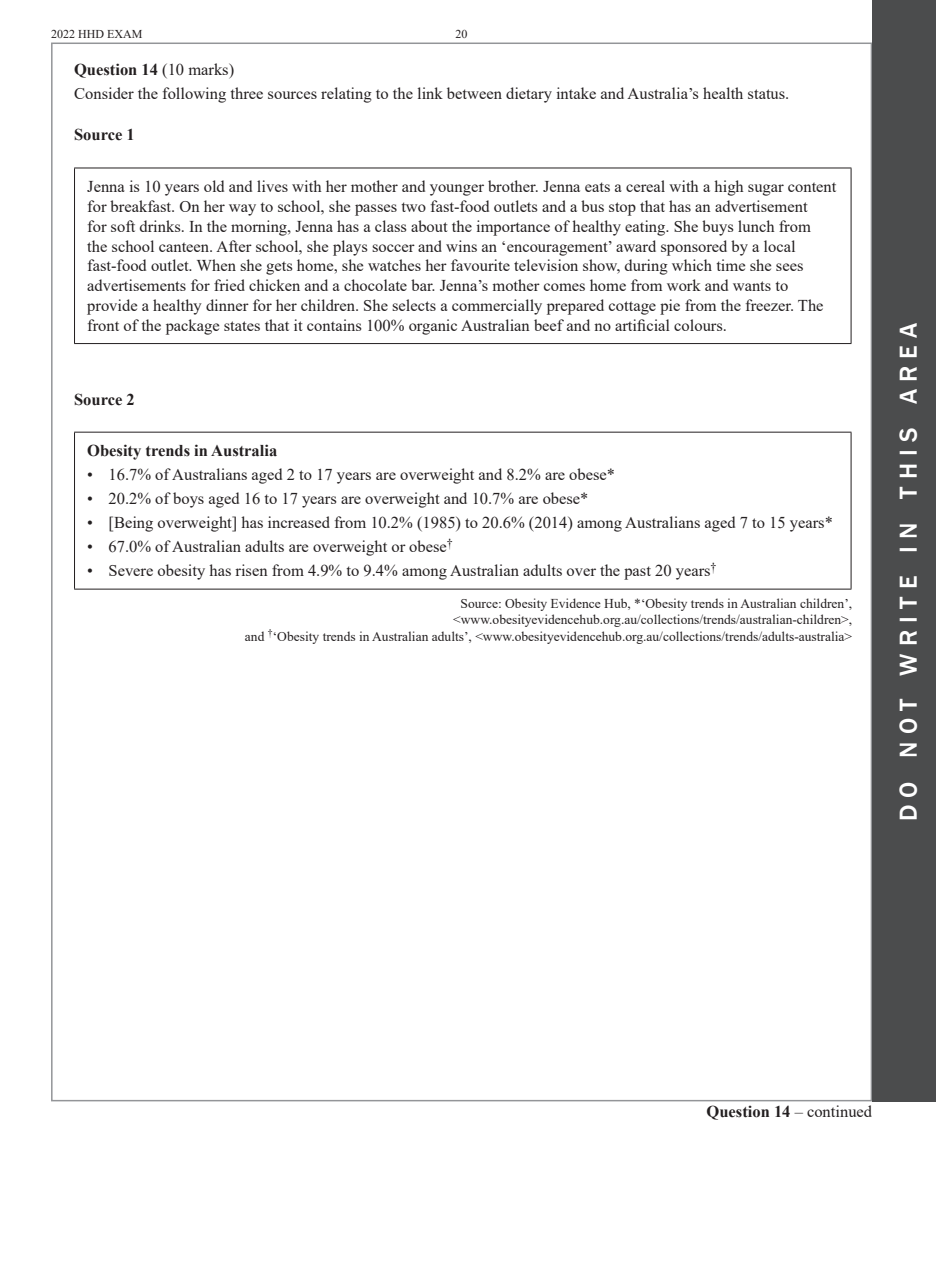
<style>
.page{position:relative;width:936px;height:1263px;background:#fff}
.page>*{position:absolute;margin:0;border:0;box-sizing:border-box;transform-origin:0 0}
.t1{font:500 25.2px "Franklin Gothic";letter-spacing:.285em;color:#fff}
.t2{font:16.5px/19.8px "Times New Roman";color:#231f20}
.t3{font:700 16.5px "Times New Roman";color:#231f20}
.t4{font:13.5px/16.2px "Times New Roman";color:#231f20;text-align:right}
.t5{font:12px "Times New Roman";color:#231f20}
.s1{font-weight:700}
.s2{font-weight:400}
</style>
<div class="page">
<hr style="left:935px;top:0;width:1px;height:1101px;background:#4b4c4d">
<div style="left:872px;top:0;width:63px;height:1101px;background:#4b4c4d"></div>
<hr style="left:74px;top:168px;width:777px;height:1px;background:#231f20">
<hr style="left:74px;top:168px;width:1px;height:175px;background:#231f20">
<hr style="left:850px;top:168px;width:1px;height:175px;background:#231f20">
<hr style="left:74px;top:343px;width:777px;height:1px;background:#231f20">
<hr style="left:74px;top:432px;width:777px;height:1px;background:#231f20">
<hr style="left:74px;top:432px;width:1px;height:157px;background:#231f20">
<hr style="left:850px;top:432px;width:1px;height:157px;background:#231f20">
<hr style="left:74px;top:589px;width:777px;height:1px;background:#231f20">
<p class="t5" style="left:51px;top:26px;width:93px">2022 HHD EXAM</p>
<p class="t5" style="left:455px;top:26px;width:13px">20</p>
<p class="t2" style="left:74px;top:57px;width:716px;line-height:24px"><span class="s1">Question 14</span> (10 marks)<br>Consider the following three sources relating to the link between dietary intake and Australia’s health status.</p>
<p class="t3" style="left:74px;top:123px;width:62px">Source 1</p>
<p class="t2" style="left:87px;top:176px;width:750px">Jenna is 10 years old and lives with her mother and younger brother. Jenna eats a cereal with a high sugar content for breakfast. On her way to school, she passes two fast-food outlets and a bus stop that has an advertisement<br>for soft drinks. In the morning, Jenna has a class about the importance of healthy eating. She buys lunch from<br>the school canteen. After school, she plays soccer and wins an ‘encouragement’ award sponsored by a local fast-food outlet. When she gets home, she watches her favourite television show, during which time she sees advertisements for fried chicken and a chocolate bar. Jenna’s mother comes home from work and wants to provide a healthy dinner for her children. She selects a commercially prepared cottage pie from the freezer. The front of the package states that it contains 100% organic Australian beef and no artificial colours.</p>
<p class="t3" style="left:74px;top:387px;width:62px">Source 2</p>
<p class="t3" style="left:87px;top:439px;width:191px">Obesity trends in Australia</p>
<p class="t2" style="left:87px;top:464px;width:529px">• 16.7% of Australians aged 2 to 17 years are overweight and 8.2% are obese*</p>
<p class="t2" style="left:87px;top:488px;width:502px">• 20.2% of boys aged 16 to 17 years are overweight and 10.7% are obese*</p>
<p class="t2" style="left:87px;top:512px;width:747px">• [Being overweight] has increased from 10.2% (1985) to 20.6% (2014) among Australians aged 7 to 15 years*</p>
<p class="t2" style="left:87px;top:536px;width:367px">• 67.0% of Australian adults are overweight or obese<sup>†</sup></p>
<p class="t2" style="left:87px;top:560px;width:630px">• Severe obesity has risen from 4.9% to 9.4% among Australian adults over the past 20 years<sup>†</sup></p>
<p class="t4" style="left:245px;top:595px;width:608px">Source: Obesity Evidence Hub, *‘Obesity trends in Australian children’, &lt;www.obesityevidencehub.org.au/collections/trends/australian-children&gt;,<br>and <sup>†</sup>‘Obesity trends in Australian adults’, &lt;www.obesityevidencehub.org.au/collections/trends/adults-australia&gt;</p>
<h1 class="t1" style="left:892px;top:821px;width:500px;rotate:-90deg">do not write in this area</h1>
<p class="t3" style="left:706px;top:1100px;width:167px">Question 14 <span class="s2">– continued</span></p>
</div>
